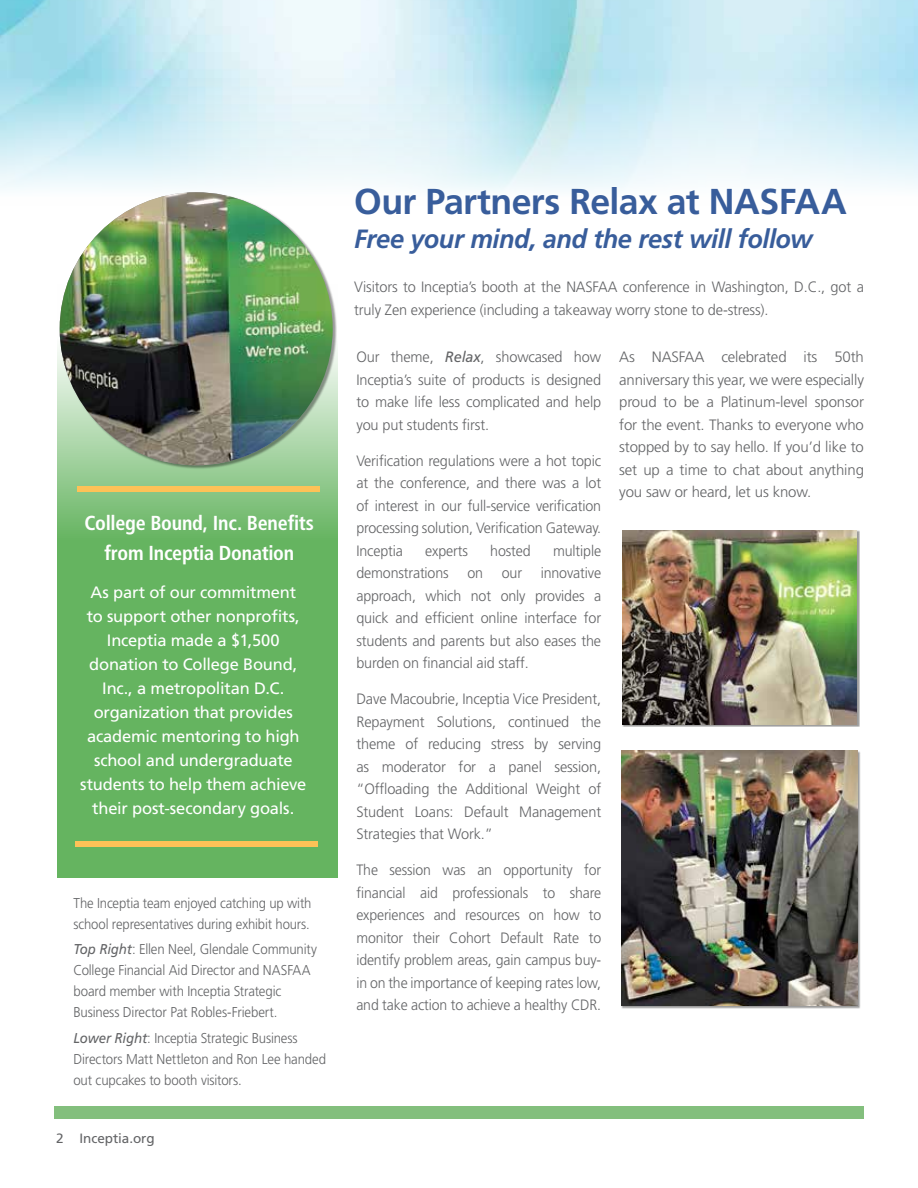
<style>
.page{position:relative;width:918px;height:1188px;background:#fff}
.page>*{position:absolute;margin:0;border:0;box-sizing:border-box;transform-origin:0 0}
.t1{font:700 36px "Frutiger";letter-spacing:-.02em;color:#385d9b}
.t2{font:italic 700 26.4px "Frutiger";letter-spacing:-.015em;color:#385d9b;scale:.96 1}
.t3{font:700 condensed 20.25px/29.2px "Frutiger";letter-spacing:-.01em;color:#fff;text-align:center}
.t4{font:16.5px/24px "Frutiger";letter-spacing:-.015em;color:#fff;text-align:center}
.t5{font:300 15px/22.5px "Frutiger";letter-spacing:-.01em;color:#636466;text-align:justify}
.t6{font:300 15px/22.5px "Frutiger";letter-spacing:-.01em;color:#636466;text-align:justify;scale:.94 1}
.t7{font:300 15px/22.5px "Frutiger";letter-spacing:-.01em;color:#636466;text-align:justify;scale:.95 1}
.t8{font:300 15px/22.5px "Frutiger";letter-spacing:-.01em;color:#636466;text-align:justify;scale:.96 1}
.t9{font:300 14.25px/21px "Frutiger";letter-spacing:-.01em;color:#636466;scale:.93 1}
.t10{font:300 14.25px/21px "Frutiger";letter-spacing:-.01em;color:#636466;scale:.92 1}
.t11{font:13.5px "Frutiger";color:#636466}
.s1{font-weight:400;font-style:italic}
</style>
<div class="page">
<div style="left:54px;top:1106px;width:810px;height:13px;background:#83bf7d"></div>
<div style="left:57px;top:284px;width:281px;height:594px;background:#65b460"></div>
<img style="left:0;top:0;width:918px;height:192px">
<div style="left:60px;top:192px;width:277px;height:277px;background:#000;opacity:.4"></div>
<img style="left:60px;top:192px;width:273px;height:273px;border-radius:137px">
<div style="left:77px;top:487px;width:242px;height:5px;background:#fec257"></div>
<div style="left:76px;top:841px;width:242px;height:6px;background:#fec257"></div>
<div style="left:622px;top:531px;width:238px;height:196px;background:#000;opacity:.4"></div>
<img style="left:622px;top:530px;width:235px;height:194px">
<img style="left:621px;top:751px;width:237px;height:254px">
<h3 class="t3" style="left:85px;top:509px;width:231px">College Bound, Inc. Benefits from Inceptia Donation</h3>
<p class="t4" style="left:80px;top:580px;width:228px">As part of our commitment<br>to support other nonprofits,<br>Inceptia made a $1,500 donation to College Bound,<br>Inc., a metropolitan D.C. organization that provides academic mentoring to high school and undergraduate students to help them achieve their post-secondary goals.</p>
<p class="t10" style="left:73px;top:893px;width:260px">The Inceptia team enjoyed catching up with school representatives during exhibit hours.</p>
<p class="t9" style="left:73px;top:939px;width:263px"><span class="s1">Top Right</span>: Ellen Neel, Glendale Community College Financial Aid Director and NASFAA board member with Inceptia Strategic Business Director Pat Robles-Friebert.</p>
<p class="t9" style="left:73px;top:1027px;width:273px"><span class="s1">Lower Right</span>: Inceptia Strategic Business<br>Directors Matt Nettleton and Ron Lee handed out cupcakes to booth visitors.</p>
<p class="t11" style="left:56px;top:1130px;width:9px">2</p>
<p class="t11" style="left:80px;top:1130px;width:77px">Inceptia.org</p>
<h1 class="t1" style="left:354px;top:180px;width:494px">Our Partners Relax at NASFAA</h1>
<h2 class="t2" style="left:354px;top:224px;width:479px">Free your mind, and the rest will follow</h2>
<p class="t5" style="left:354px;top:276px;width:511px">Visitors to Inceptia’s booth at the NASFAA conference in Washington, D.C., got a truly Zen experience (including a takeaway worry stone to de-stress).</p>
<p class="t5" style="left:356px;top:346px;width:246px">Our theme, <span class="s1">Relax</span>, showcased how Inceptia’s suite of products is designed to make life less complicated and help you put students first.</p>
<p class="t8" style="left:356px;top:450px;width:257px">Verification regulations were a hot topic at the conference, and there was a lot of interest in our full-service verification processing solution, Verification Gateway.<br>Inceptia</p>
<p class="t7" style="left:356px;top:540px;width:259px;text-indent:197px">multiple demonstrations on our innovative approach, which not only provides a quick and efficient online interface for students and parents but also eases the burden on financial aid staff.</p>
<p class="t5" style="left:356px;top:688px;width:246px">Dave Macoubrie, Inceptia Vice President, Repayment Solutions, continued the theme of reducing stress by serving as moderator for a panel session, “Offloading the Additional Weight of Student Loans: Default Management Strategies that Work.”</p>
<p class="t6" style="left:356px;top:859px;width:262px">The session was an opportunity for financial aid professionals to share experiences and resources on how to monitor their Cohort Default Rate to identify problem areas, gain campus buy&shy;in on the importance of keeping rates low, and take action to achieve a healthy CDR.</p>
<p class="t7" style="left:425px;top:540px;width:46px">experts</p>
<p class="t7" style="left:490px;top:540px;width:44px">hosted</p>
<p class="t5" style="left:619px;top:346px;width:246px">As NASFAA celebrated its 50th anniversary this year, we were especially proud to be a Platinum-level sponsor for the event. Thanks to everyone who stopped by to say hello. If you’d like to set up a time to chat about anything you saw or heard, let us know.</p>
</div>
